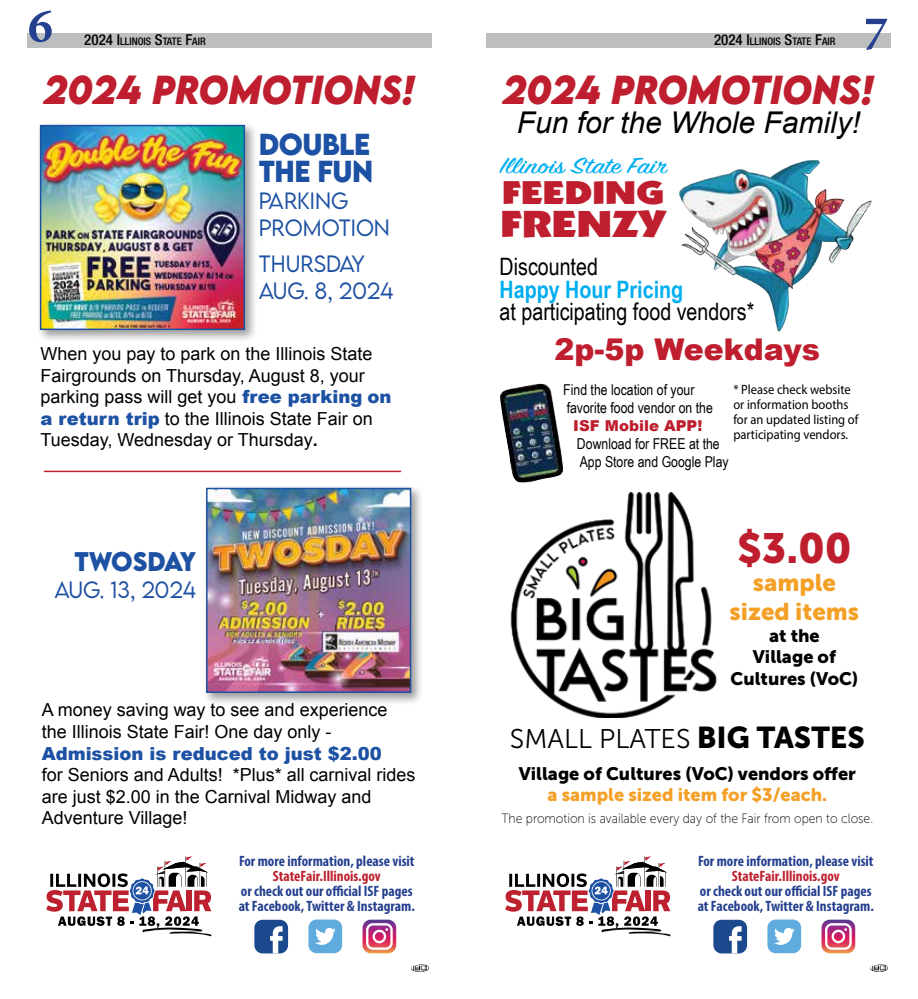
<style>
.page{position:relative;width:918px;height:999px;background:#fff}
.page>*{position:absolute;margin:0;border:0;box-sizing:border-box;transform-origin:0 0}
.t1{font:700 51px "Minion Pro";color:#25408f}
.t2{font:42px "Museo Sans 900";color:#be1e2d}
.t3{font:37.2px "Boulder";color:#be1e2d;scale:1.24 1}
.t4{font:italic 700 36px "LEMONMILK";color:#be1e2d;scale:.96 1}
.t5{font:32.55px "Boulder";color:#be1e2d;scale:1.24 1}
.t6{font:italic 30px "Arial";color:#000}
.t7{font:900 30px "Arial";color:#be1e2d}
.t8{font:27px "Museo Sans 300";color:#000}
.t9{font:700 27px/27px "LEMONMILK";letter-spacing:-.02em;color:#1d51a3;scale:.96 1}
.t10{font:24.9px "Sign Painter House Script";color:#00aeef;scale:1.24 1}
.t11{font:24px "Arial Narrow";color:#000}
.t12{font:700 24px "Arial Narrow";color:#00aeef}
.t13{font:24px/28.8px "Museo Sans 900";color:#f4a026;text-align:center}
.t14{font:700 24px "LEMONMILK";letter-spacing:-.03em;color:#1d51a3;scale:.96 1}
.t15{font:300 21px/27px "LEMONMILK";color:#1d51a3;scale:.96 1}
.t16{font:18px/21.6px "Arial";color:#000}
.t17{font:18px/21.6px "Museo Sans 900";color:#000;text-align:center}
.t18{font:900 18px "Arial";color:#1d51a3}
.t19{font:18px "Museo Sans 900";color:#f4a026}
.t20{font:700 condensed 15px/15px "Myriad Pro";color:#25408f}
.t21{font:15px/18px "Arial Narrow";color:#000}
.t22{font:700 condensed 15px "Myriad Pro";color:#bd202e}
.t23{font:900 15px "Arial";color:#be1e2d}
.t24{font:13.5px/15px "Myriad Pro";color:#000;scale:.93 1}
.t25{font:13.5px "Museo Sans 100";color:#000;scale:.91 1}
.t26{font:500 condensed 10.5px "Helvetica Neue LT Std";color:#000}
.s1{font-size:15px}
.s2{font-weight:900;color:#1d51a3}
.s3{font-weight:700}
.s4{font-family:"Museo Sans 900";font-size:30px}
</style>
<div class="page">
<div style="left:27px;top:33px;width:405px;height:15px;background:#bcbec0"></div>
<div style="left:486px;top:33px;width:405px;height:15px;background:#bcbec0"></div>
<div style="left:713px;top:920px;width:34px;height:33px;background:#1c488e;border-radius:8px"></div>
<svg style="left:729px;top:926px;width:13px;height:27px"></svg>
<div style="left:767px;top:920px;width:34px;height:33px;background:#60abde;border-radius:8px"></div>
<svg style="left:774px;top:928px;width:21px;height:17px"></svg>
<svg style="left:822px;top:920px;width:33px;height:33px"></svg>
<img style="left:500px;top:384px;width:63px;height:98px">
<svg style="left:505px;top:856px;width:165px;height:80px"></svg>
<img style="left:679px;top:161px;width:124px;height:170px">
<img style="left:871px;top:965px;width:16px;height:6px">
<img style="left:510px;top:492px;width:207px;height:225px">
<div style="left:254px;top:920px;width:34px;height:33px;background:#1c488e;border-radius:8px"></div>
<svg style="left:270px;top:926px;width:13px;height:27px"></svg>
<div style="left:308px;top:920px;width:34px;height:33px;background:#60abde;border-radius:8px"></div>
<svg style="left:315px;top:928px;width:21px;height:17px"></svg>
<svg style="left:363px;top:920px;width:33px;height:33px"></svg>
<svg style="left:46px;top:856px;width:165px;height:80px"></svg>
<img style="left:412px;top:965px;width:16px;height:6px">
<div style="left:36px;top:121px;width:222px;height:222px;background:#000;opacity:.39"></div>
<img style="left:42px;top:127px;width:201px;height:201px">
<div style="left:40px;top:125px;width:205px;height:205px;border:1px solid #1d51a3"></div>
<div style="left:203px;top:484px;width:221px;height:222px;background:#000;opacity:.39"></div>
<img style="left:208px;top:490px;width:201px;height:201px">
<div style="left:206px;top:488px;width:205px;height:205px;border:1px solid #1d51a3"></div>
<hr style="left:44px;top:471px;width:357px;height:1px;background:#bd202e">
<h1 class="t1" style="left:27px;top:-11px;width:28px">6</h1>
<h1 class="t1" style="left:863px;top:-11px;width:28px">7</h1>
<h3 class="t4" style="left:503px;top:65px;width:388px">2024 PROMOTIONS!</h3>
<h3 class="t6" style="left:517px;top:103px;width:345px">Fun for the Whole Family!</h3>
<p class="t26" style="left:84px;top:35px;width:123px"><span class="s1">2024 I</span>LLINOIS <span class="s1">S</span>TATE <span class="s1">F</span>AIR</p>
<p class="t26" style="left:714px;top:35px;width:123px"><span class="s1">2024 I</span>LLINOIS <span class="s1">S</span>TATE <span class="s1">F</span>AIR</p>
<h3 class="t4" style="left:44px;top:65px;width:388px">2024 PROMOTIONS!</h3>
<h3 class="t9" style="left:259px;top:131px;width:121px">DOUBLE<br>THE FUN</h3>
<p class="t15" style="left:259px;top:187px;width:138px">PARKING<br>PROMOTION</p>
<p class="t15" style="left:259px;top:250px;width:142px">THURSDAY<br>AUG. 8, 2024</p>
<h3 class="t10" style="left:500px;top:151px;width:137px">Illinois State Fair</h3>
<h3 class="t5" style="left:502px;top:173px;width:133px">FEEDING</h3>
<h3 class="t3" style="left:501px;top:203px;width:135px">FRENZY</h3>
<h3 class="t11" style="left:500px;top:249px;width:100px">Discounted</h3>
<h3 class="t12" style="left:500px;top:271px;width:185px">Happy Hour Pricing</h3>
<h3 class="t11" style="left:500px;top:294px;width:256px">at participating food vendors*</h3>
<h3 class="t7" style="left:554px;top:327px;width:267px">2p-5p Weekdays</h3>
<p class="t16" style="left:41px;top:343px;width:352px">When you pay to park on the Illinois State Fairgrounds on Thursday, August 8, your parking pass will get you <span class="s2">free parking on a return trip</span> to the Illinois State Fair on Tuesday, Wednesday or Thursday<span class="s3">.</span></p>
<p class="t21" style="left:563px;top:380px;width:151px">Find the location of your favorite food vendor on the</p>
<p class="t23" style="left:573px;top:414px;width:131px">ISF Mobile APP!</p>
<p class="t21" style="left:577px;top:434px;width:153px">Download for FREE at the<br>App Store and Google Play</p>
<p class="t24" style="left:733px;top:382px;width:136px">* Please check website or information booths for an updated listing of participating vendors.</p>
<h3 class="t14" style="left:74px;top:545px;width:128px">TWOSDAY</h3>
<p class="t15" style="left:55px;top:576px;width:149px">AUG. 13, 2024</p>
<p class="t16" style="left:42px;top:699px;width:347px">A money saving way to see and experience the Illinois State Fair! One day only -</p>
<p class="t18" style="left:42px;top:740px;width:342px">Admission is reduced to just $2.00</p>
<p class="t16" style="left:42px;top:764px;width:375px">for Seniors and Adults! *Plus* all carnival rides are just $2.00 in the Carnival Midway and<br>Adventure Village!</p>
<p class="t20" style="left:239px;top:853px;width:177px">For more information, please visit</p>
<p class="t22" style="left:273px;top:866px;width:109px">StateFair.Illinois.gov</p>
<p class="t20" style="left:239px;top:883px;width:178px">or check out our official ISF pages at Facebook, Twitter &amp; Instagram.</p>
<h2 class="t2" style="left:737px;top:524px;width:116px">$3.00</h2>
<h3 class="t13" style="left:729px;top:568px;width:131px">sample sized items</h3>
<p class="t17" style="left:731px;top:625px;width:129px">at the<br>Village of<br>Cultures (VoC)</p>
<h3 class="t8" style="left:510px;top:725px;width:356px">SMALL PLATES <span class="s4">BIG TASTES</span></h3>
<p class="t17" style="left:519px;top:762px;width:339px">Village of Cultures (VoC) vendors offer</p>
<p class="t19" style="left:548px;top:785px;width:281px">a sample sized item for $3/each.</p>
<p class="t25" style="left:501px;top:812px;width:410px">The promotion is available every day of the Fair from open to close.</p>
<p class="t20" style="left:698px;top:853px;width:177px">For more information, please visit</p>
<p class="t22" style="left:732px;top:866px;width:109px">StateFair.Illinois.gov</p>
<p class="t20" style="left:698px;top:883px;width:178px">or check out our official ISF pages at Facebook, Twitter &amp; Instagram.</p>
</div>
